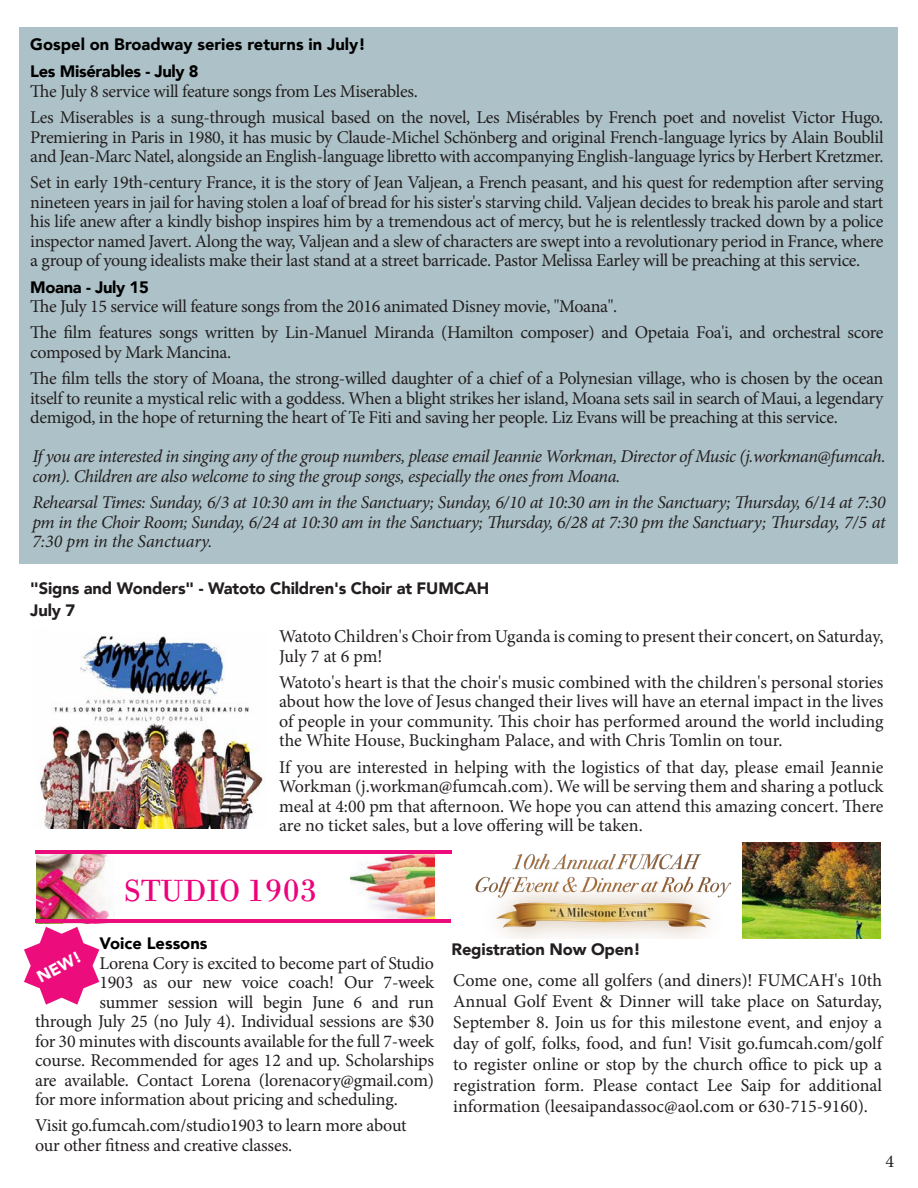
<style>
.page{position:relative;width:918px;height:1188px;background:#fff}
.page>*{position:absolute;margin:0;border:0;box-sizing:border-box;transform-origin:0 0}
.t1{font:33px "Filosofia Unicase";color:#ed027c}
.t2{font:18px/19.5px "Minion Pro";letter-spacing:-.015em;color:#231f20;text-align:justify}
.t3{font:italic 18px/19.5px "Minion Pro";letter-spacing:-.03em;color:#231f20}
.t4{font:900 16.5px "Avenir";letter-spacing:-.01em;color:#231f20}
.t5{font:900 16.5px "Avenir";color:#000}
.t6{font:900 16.5px "Avenir";letter-spacing:-.02em;color:#000}
.t7{font:900 16.5px "Avenir";color:#fff}
</style>
<div class="page">
<div style="left:19px;top:27px;width:879px;height:537px;background:#adc2c8"></div>
<img style="left:40px;top:636px;width:224px;height:193px">
<img style="left:475px;top:842px;width:405px;height:96px">
<img style="left:350px;top:854px;width:85px;height:66px">
<img style="left:37px;top:854px;width:172px;height:70px">
<hr style="left:35px;top:850px;width:417px;height:4px;background:#ed0c7b">
<hr style="left:35px;top:920px;width:415px;height:3px;background:#ed0c7b">
<svg style="left:24px;top:927px;width:75px;height:78px"></svg>
<p class="t5" style="left:30px;top:30px;width:337px">Gospel on Broadway series returns in July!</p>
<p class="t6" style="left:30px;top:58px;width:170px">Les Misérables - July 8</p>
<p class="t2" style="left:30px;top:82px;width:389px">The July 8 service will feature songs from Les Miserables.</p>
<p class="t2" style="left:30px;top:108px;width:855px">Les Miserables is a sung-through musical based on the novel, Les Misérables by French poet and novelist Victor Hugo.<br>Premiering in Paris in 1980, it has music by Claude-Michel Schönberg and original French-language lyrics by Alain Boublil and Jean-Marc Natel, alongside an English-language libretto with accompanying English-language lyrics by Herbert Kretzmer.</p>
<p class="t2" style="left:30px;top:173px;width:855px">Set in early 19th-century France, it is the story of Jean Valjean, a French peasant, and his quest for redemption after serving nineteen years in jail for having stolen a loaf of bread for his sister's starving child. Valjean decides to break his parole and start his life anew after a kindly bishop inspires him by a tremendous act of mercy, but he is relentlessly tracked down by a police inspector named Javert. Along the way, Valjean and a slew of characters are swept into a revolutionary period in France, where a group of young idealists make their last stand at a street barricade. Pastor Melissa Earley will be preaching at this service.</p>
<p class="t6" style="left:30px;top:273px;width:120px">Moana - July 15</p>
<p class="t2" style="left:30px;top:297px;width:588px">The July 15 service will feature songs from the 2016 animated Disney movie, "Moana".</p>
<p class="t2" style="left:30px;top:323px;width:855px">The film features songs written by Lin-Manuel Miranda (Hamilton composer) and Opetaia Foa'i, and orchestral score composed by Mark Mancina.</p>
<p class="t2" style="left:30px;top:369px;width:855px">The film tells the story of Moana, the strong-willed daughter of a chief of a Polynesian village, who is chosen by the ocean itself to reunite a mystical relic with a goddess. When a blight strikes her island, Moana sets sail in search of Maui, a legendary demigod, in the hope of returning the heart of Te Fiti and saving her people. Liz Evans will be preaching at this service.</p>
<p class="t3" style="left:32px;top:447px;width:855px">If you are interested in singing any of the group numbers, please email Jeannie Workman, Director of Music (j.workman@fumcah. com). Children are also welcome to sing the group songs, especially the ones from Moana.</p>
<p class="t3" style="left:32px;top:493px;width:855px;text-align:justify">Rehearsal Times: Sunday, 6/3 at 10:30 am in the Sanctuary; Sunday, 6/10 at 10:30 am in the Sanctuary; Thursday, 6/14 at 7:30 pm in the Choir Room; Sunday, 6/24 at 10:30 am in the Sanctuary; Thursday, 6/28 at 7:30 pm the Sanctuary; Thursday, 7/5 at 7:30 pm in the Sanctuary.</p>
<p class="t4" style="left:30px;top:574px;width:461px">"Signs and Wonders" - Watoto Children's Choir at FUMCAH</p>
<p class="t4" style="left:30px;top:596px;width:47px">July 7</p>
<p class="t2" style="left:279px;top:627px;width:606px">Watoto Children's Choir from Uganda is coming to present their concert, on Saturday,<br>July 7 at 6 pm!</p>
<p class="t2" style="left:279px;top:672px;width:606px">Watoto's heart is that the choir's music combined with the children's personal stories about how the love of Jesus changed their lives will have an eternal impact in the lives of people in your community. This choir has performed around the world including the White House, Buckingham Palace, and with Chris Tomlin on tour.</p>
<p class="t2" style="left:279px;top:757px;width:606px">If you are interested in helping with the logistics of that day, please email Jeannie Workman (j.workman@fumcah.com). We will be serving them and sharing a potluck meal at 4:00 pm that afternoon. We hope you can attend this amazing concert. There are no ticket sales, but a love offering will be taken.</p>
<p class="t1" style="left:124px;top:871px;width:195px">STUDIO 1903</p>
<p class="t5" style="left:99px;top:929px;width:110px">Voice Lessons</p>
<p class="t2" style="left:99px;top:953px;width:336px">Lorena Cory is excited to become part of Studio</p>
<p class="t2" style="left:99px;top:973px;width:336px">1903 as our new voice coach! Our 7-week</p>
<p class="t2" style="left:99px;top:992px;width:336px">summer session will begin June 6 and run</p>
<p class="t2" style="left:35px;top:1012px;width:401px">through July 25 (no July 4). Individual sessions are $30</p>
<p class="t2" style="left:35px;top:1031px;width:400px">for 30 minutes with discounts available for the full 7-week</p>
<p class="t2" style="left:35px;top:1051px;width:401px">course. Recommended for ages 12 and up. Scholarships</p>
<p class="t2" style="left:35px;top:1070px;width:400px">are available. Contact Lorena (lorenacory@gmail.com)</p>
<p class="t2" style="left:35px;top:1090px;width:364px">for more information about pricing and scheduling.</p>
<p class="t2" style="left:35px;top:1116px;width:373px">Visit go.fumcah.com/studio1903 to learn more about our other fitness and creative classes.</p>
<p class="t7" style="left:32px;top:965px;width:49px;rotate:-28deg">NEW!</p>
<p class="t4" style="left:452px;top:935px;width:191px">Registration Now Open!</p>
<p class="t2" style="left:453px;top:969px;width:430px;line-height:21.1px">Come one, come all golfers (and diners)! FUMCAH's 10th Annual Golf Event &amp; Dinner will take place on Saturday, September 8. Join us for this milestone event, and enjoy a day of golf, folks, food, and fun! Visit go.fumcah.com/golf to register online or stop by the church office to pick up a registration form. Please contact Lee Saip for additional information (leesaipandassoc@aol.com or 630-715-9160).</p>
<p class="t2" style="left:886px;top:1152px;width:10px">4</p>
</div>
